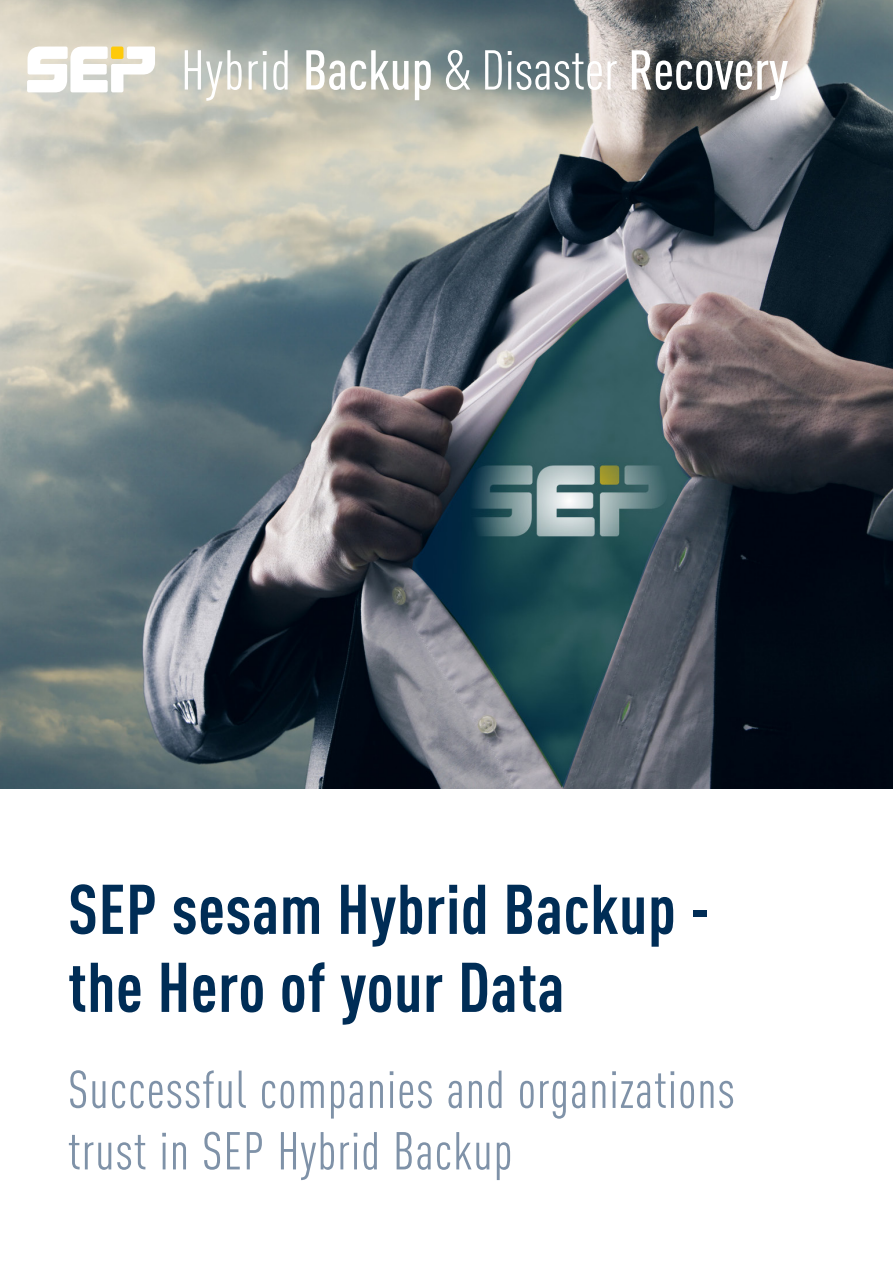
<style>
.page{position:relative;width:893px;height:1263px;background:#fff}
.page>*{position:absolute;margin:0;border:0;box-sizing:border-box;transform-origin:0 0}
.Headline2{font:700 69.15px/78px "DIN Cond";letter-spacing:.01em;color:#002d56}
.t1{font:55.2px "DIN Cond";color:#fff}
.Headline2-2{font:52.5px/61.5px "DIN Cond";letter-spacing:.02em;color:#7f92a8}
.s1{font-weight:500}
</style>
<div class="page">
<img style="left:0;top:0;width:893px;height:789px">
<svg style="left:27px;top:46px;width:128px;height:46px"></svg>
<p class="t1" style="left:181px;top:38px;width:609px">Hybrid <span class="s1">Backup</span> &amp; Disaster <span class="s1">Recovery</span></p>
<p class="Headline2" style="left:68px;top:868px;width:644px">SEP sesam Hybrid Backup - the Hero of your Data</p>
<p class="Headline2-2" style="left:68px;top:1058px;width:668px">Successful companies and organizations trust in SEP Hybrid Backup</p>
</div>
